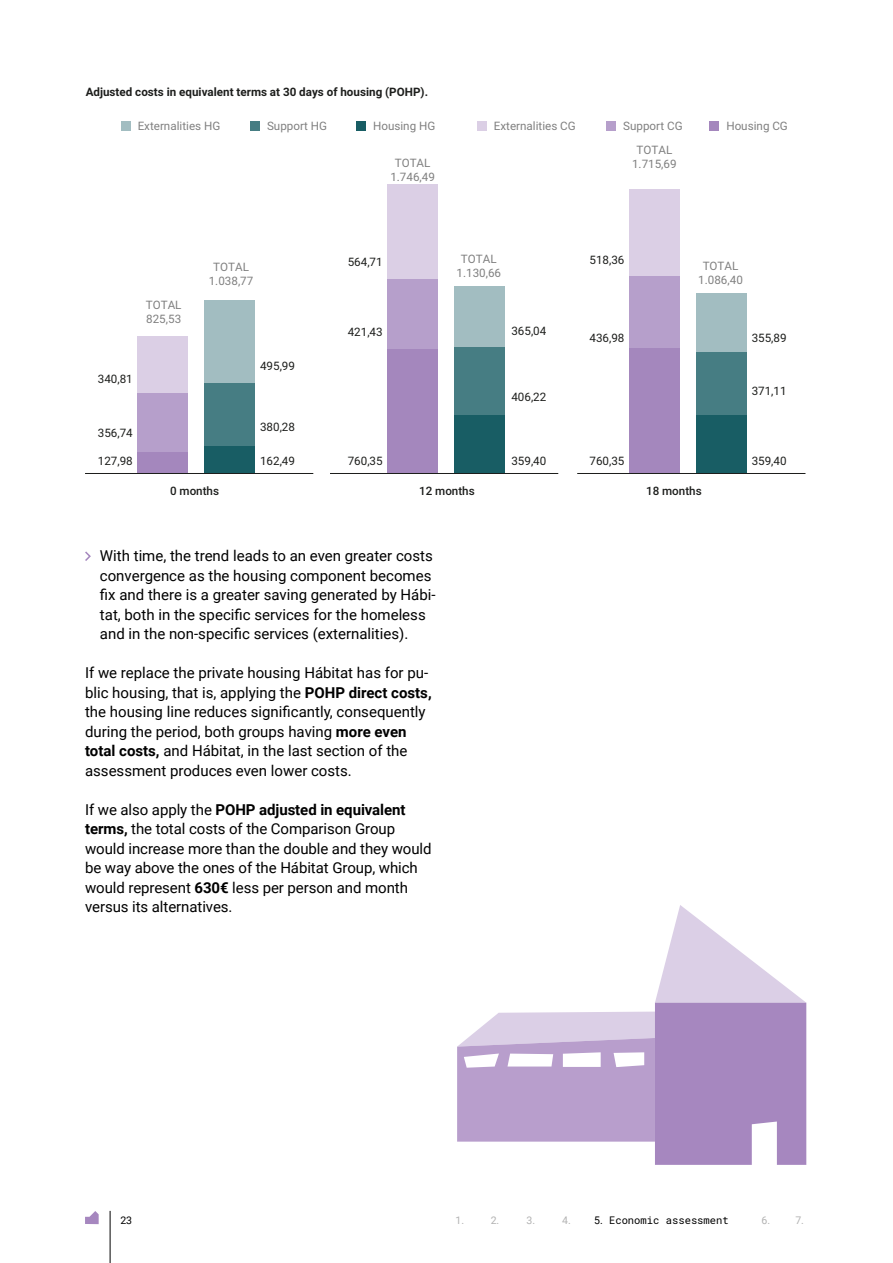
<style>
.page{position:relative;width:893px;height:1263px;background:#fff}
.page>*{position:absolute;margin:0;border:0;box-sizing:border-box;transform-origin:0 0}
.t1{font:15px/19.5px "Roboto";color:#000}
.t2{font:11.7px/14px "Roboto";color:#808080;text-align:center}
.t3{font:11.7px "Roboto";color:#1d1e1c}
.t4{font:700 11.7px "Roboto";color:#1d1e1c}
.t5{font:500 11.7px "Roboto";color:#1d1e1c}
.t6{font:10.5px "Roboto Mono";color:#000}
.t7{font:10.5px "Roboto";color:#b2b2b2}
.t8{font:10.5px "Roboto";color:#000}
.s1{font-weight:700}
.s2{font-family:"Roboto"}
</style>
<div class="page">
<hr style="left:110px;top:1211px;width:1px;height:52px;background:#000">
<svg style="left:85px;top:1211px;width:14px;height:13px"></svg>
<div style="left:121px;top:121px;width:10px;height:10px;background:#a2bdc1"></div>
<div style="left:250px;top:121px;width:10px;height:10px;background:#467d83"></div>
<div style="left:356px;top:121px;width:10px;height:10px;background:#185d64"></div>
<div style="left:477px;top:121px;width:10px;height:10px;background:#dbcfe5"></div>
<div style="left:606px;top:121px;width:10px;height:10px;background:#b69fcb"></div>
<div style="left:709px;top:121px;width:10px;height:10px;background:#a487bd"></div>
<div style="left:137px;top:452px;width:51px;height:21px;background:#a487bd"></div>
<div style="left:137px;top:392px;width:51px;height:60px;background:#b69fcb"></div>
<div style="left:137px;top:336px;width:51px;height:56px;background:#dbcfe5"></div>
<div style="left:205px;top:445px;width:50px;height:28px;background:#185d64"></div>
<div style="left:205px;top:382px;width:50px;height:64px;background:#467d83"></div>
<div style="left:205px;top:301px;width:50px;height:82px;background:#a2bdc1"></div>
<div style="left:387px;top:348px;width:51px;height:125px;background:#a487bd"></div>
<div style="left:387px;top:279px;width:51px;height:70px;background:#b69fcb"></div>
<div style="left:387px;top:184px;width:51px;height:95px;background:#dbcfe5"></div>
<div style="left:455px;top:414px;width:50px;height:59px;background:#185d64"></div>
<div style="left:455px;top:347px;width:50px;height:67px;background:#467d83"></div>
<div style="left:455px;top:286px;width:50px;height:61px;background:#a2bdc1"></div>
<div style="left:630px;top:348px;width:50px;height:125px;background:#a487bd"></div>
<div style="left:630px;top:275px;width:50px;height:73px;background:#b69fcb"></div>
<div style="left:630px;top:189px;width:50px;height:86px;background:#dbcfe5"></div>
<div style="left:696px;top:415px;width:50px;height:58px;background:#185d64"></div>
<div style="left:696px;top:352px;width:50px;height:63px;background:#467d83"></div>
<div style="left:696px;top:293px;width:50px;height:59px;background:#a2bdc1"></div>
<hr style="left:85px;top:473px;width:228px;height:1px;background:#1d1e1c">
<hr style="left:330px;top:473px;width:228px;height:1px;background:#1d1e1c">
<hr style="left:577px;top:473px;width:228px;height:1px;background:#1d1e1c">
<svg style="left:457px;top:905px;width:349px;height:260px"></svg>
<svg style="left:85px;top:551px;width:6px;height:10px"></svg>
<p class="t4" style="left:86px;top:86px;width:344px">Adjusted costs in equivalent terms at 30 days of housing (POHP).</p>
<p class="t2" style="left:138px;top:120px;width:84px">Externalities HG</p>
<p class="t2" style="left:267px;top:120px;width:62px">Support HG</p>
<p class="t2" style="left:373px;top:120px;width:64px">Housing HG</p>
<p class="t2" style="left:494px;top:120px;width:83px">Externalities CG</p>
<p class="t2" style="left:623px;top:120px;width:61px">Support CG</p>
<p class="t2" style="left:726px;top:120px;width:63px">Housing CG</p>
<p class="t2" style="left:636px;top:144px;width:37px">TOTAL</p>
<p class="t2" style="left:395px;top:156px;width:37px">TOTAL</p>
<p class="t2" style="left:632px;top:158px;width:46px">1.715,69</p>
<p class="t2" style="left:390px;top:170px;width:46px">1.746,49</p>
<p class="t3" style="left:98px;top:375px;width:36px">340,81</p>
<p class="t3" style="left:98px;top:428px;width:36px">356,74</p>
<p class="t3" style="left:98px;top:457px;width:36px">127,98</p>
<p class="t2" style="left:146px;top:299px;width:37px;text-align:left">TOTAL<br>825,53</p>
<p class="t2" style="left:209px;top:261px;width:46px">TOTAL<br>1.038,77</p>
<p class="t2" style="left:456px;top:253px;width:46px">TOTAL<br>1.130,66</p>
<p class="t2" style="left:698px;top:260px;width:46px">TOTAL<br>1.086,40</p>
<p class="t3" style="left:589px;top:255px;width:36px">518,36</p>
<p class="t3" style="left:348px;top:257px;width:36px">564,71</p>
<p class="t3" style="left:260px;top:361px;width:36px">495,99</p>
<p class="t3" style="left:260px;top:422px;width:36px">380,28</p>
<p class="t3" style="left:260px;top:457px;width:36px">162,49</p>
<p class="t3" style="left:348px;top:327px;width:36px">421,43</p>
<p class="t3" style="left:348px;top:457px;width:36px">760,35</p>
<p class="t3" style="left:511px;top:327px;width:36px">365,04</p>
<p class="t3" style="left:511px;top:392px;width:36px">406,22</p>
<p class="t3" style="left:511px;top:457px;width:36px">359,40</p>
<p class="t3" style="left:589px;top:333px;width:36px">436,98</p>
<p class="t3" style="left:589px;top:457px;width:36px">760,35</p>
<p class="t5" style="left:170px;top:484px;width:51px">0 months</p>
<p class="t5" style="left:419px;top:484px;width:57px">12 months</p>
<p class="t5" style="left:646px;top:484px;width:57px">18 months</p>
<p class="t3" style="left:752px;top:333px;width:36px">355,89</p>
<p class="t3" style="left:752px;top:386px;width:36px">371,11</p>
<p class="t3" style="left:752px;top:457px;width:36px">359,40</p>
<p class="t1" style="left:100px;top:547px;width:337px">With time, the trend leads to an even greater costs convergence as the housing component becomes fix and there is a greater saving generated by Hábi&shy;tat, both in the specific services for the homeless and in the non-specific services (externalities).</p>
<p class="t1" style="left:85px;top:664px;width:348px">If we replace the private housing Hábitat has for pu&shy;blic housing, that is, applying the <span class="s1">POHP direct costs, </span>the housing line reduces significantly, consequently during the period, both groups having <span class="s1">more even total costs,</span> and Hábitat, in the last section of the assessment produces even lower costs.</p>
<p class="t1" style="left:85px;top:800px;width:348px">If we also apply the <span class="s1">POHP adjusted in equivalent terms,</span> the total costs of the Comparison Group would increase more than the double and they would be way above the ones of the Hábitat Group, which would represent <span class="s1">630€</span> less per person and month versus its alternatives.</p>
<p class="t8" style="left:120px;top:1216px;width:13px">23</p>
<p class="t7" style="left:456px;top:1216px;width:10px">1.</p>
<p class="t7" style="left:491px;top:1216px;width:10px">2.</p>
<p class="t7" style="left:526px;top:1216px;width:10px">3.</p>
<p class="t7" style="left:562px;top:1216px;width:10px">4.</p>
<p class="t7" style="left:761px;top:1216px;width:44px">6. 7.</p>
<p class="t6" style="left:594px;top:1216px;width:136px"><span class="s2">5.</span> Economic assessment</p>
</div>
